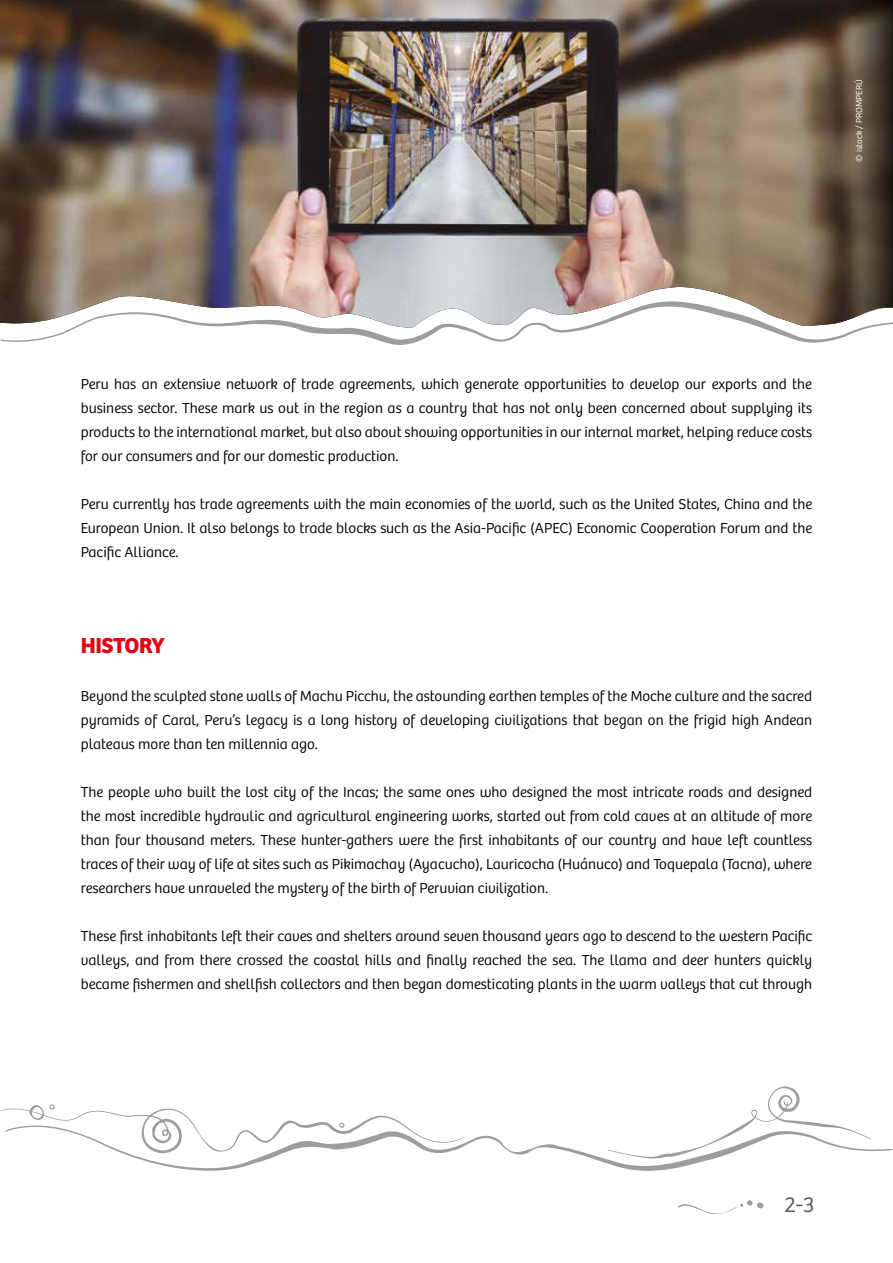
<style>
.page{position:relative;width:893px;height:1263px;background:#fff}
.page>*{position:absolute;margin:0;border:0;box-sizing:border-box;transform-origin:0 0}
.t1{font:700 22.5px "Bree Peru";letter-spacing:-.025em;color:#e30613}
.t2{font:300 22.5px "Bree Peru";color:#575756}
.t3{font:300 15px/24px "Bree Peru";color:#000;text-align:justify}
.t4{font:300 9px "Bree Peru";color:#fff}
</style>
<div class="page">
<svg style="left:139px;top:1135px;width:754px;height:36px"></svg>
<svg style="left:608px;top:1086px;width:263px;height:78px"></svg>
<svg style="left:0;top:1104px;width:465px;height:55px"></svg>
<svg style="left:678px;top:1200px;width:86px;height:14px"></svg>
<svg style="left:0;top:329px;width:864px;height:16px"></svg>
<img style="left:0;top:0;width:872px;height:329px">
<svg style="left:811px;top:0;width:82px;height:327px;background:#584b3c"></svg>
<p class="t4" style="left:854px;top:162px;width:84px;rotate:-90deg">© istock / PROMPERÚ</p>
<p class="t3" style="left:81px;top:373px;width:733px">Peru has an extensive network of trade agreements, which generate opportunities to develop our exports and the business sector. These mark us out in the region as a country that has not only been concerned about supplying its products to the international market, but also about showing opportunities in our internal market, helping reduce costs for our consumers and for our domestic production.</p>
<p class="t3" style="left:81px;top:493px;width:733px">Peru currently has trade agreements with the main economies of the world, such as the United States, China and the European Union. It also belongs to trade blocks such as the Asia-Pacific (APEC) Economic Cooperation Forum and the Pacific Alliance.</p>
<h1 class="t1" style="left:81px;top:632px;width:86px">HISTORY</h1>
<p class="t3" style="left:81px;top:685px;width:733px">Beyond the sculpted stone walls of Machu Picchu, the astounding earthen temples of the Moche culture and the sacred pyramids of Caral, Peru’s legacy is a long history of developing civilizations that began on the frigid high Andean plateaus more than ten millennia ago.</p>
<p class="t3" style="left:81px;top:781px;width:733px">The people who built the lost city of the Incas; the same ones who designed the most intricate roads and designed the most incredible hydraulic and agricultural engineering works, started out from cold caves at an altitude of more than four thousand meters. These hunter-gathers were the first inhabitants of our country and have left countless traces of their way of life at sites such as Pikimachay (Ayacucho), Lauricocha (Huánuco) and Toquepala (Tacna), where researchers have unraveled the mystery of the birth of Peruvian civilization.</p>
<p class="t3" style="left:81px;top:925px;width:733px">These first inhabitants left their caves and shelters around seven thousand years ago to descend to the western Pacific valleys, and from there crossed the coastal hills and finally reached the sea. The llama and deer hunters quickly became fishermen and shellfish collectors and then began domesticating plants in the warm valleys that cut through</p>
<h1 class="t2" style="left:784px;top:1191px;width:32px">2-3</h1>
</div>
